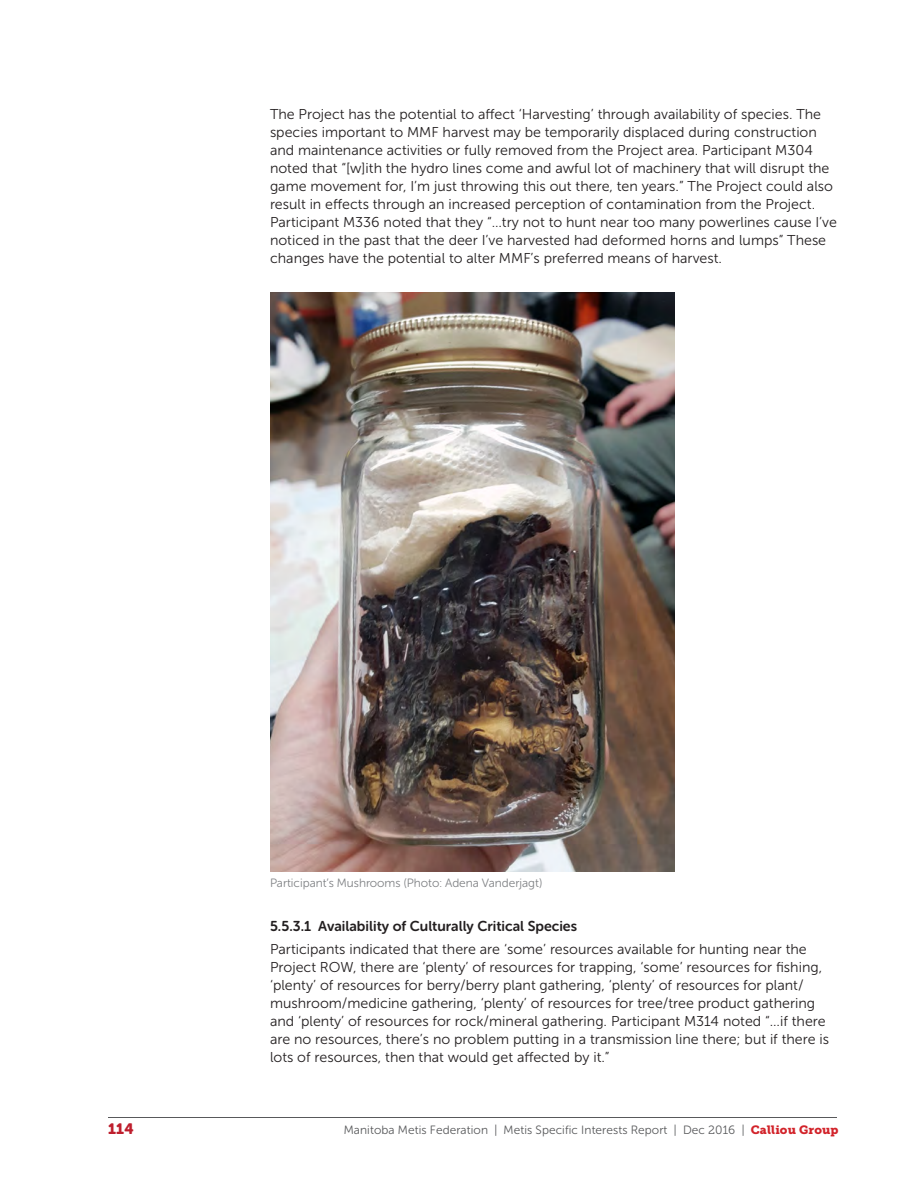
<style>
.page{position:relative;width:918px;height:1188px;background:#fff}
.page>*{position:absolute;margin:0;border:0;box-sizing:border-box;transform-origin:0 0}
.t1{font:15px "Museo Sans Rounded 900";color:#be1e2d}
.t2{font:14.25px/18px "Museo Sans 300";color:#231f20}
.t3{font:14.25px "Museo Sans Rounded 700";color:#231f20}
.t4{font:12px "Museo Sans Rounded 300";letter-spacing:.01em;color:#58595b}
.t5{font:12px "Museo Sans Rounded 300";color:#808285}
.s1{font-family:"Museo Slab 300"}
.s2{font-family:"Museo Slab 900";color:#d2232a}
</style>
<div class="page">
<hr style="left:108px;top:1117px;width:729px;height:1px;background:#58595b">
<img style="left:270px;top:293px;width:405px;height:578px">
<p class="t2" style="left:270px;top:105px;width:569px">The Project has the potential to affect ‘Harvesting’ through availability of species. The species important to MMF harvest may be temporarily displaced during construction and maintenance activities or fully removed from the Project area. Participant M304 noted that “[w]ith the hydro lines come and awful lot of machinery that will disrupt the game movement for, I’m just throwing this out there, ten years.” The Project could also result in effects through an increased perception of contamination from the Project.<br>Participant M336 noted that they “…try not to hunt near too many powerlines cause I’ve noticed in the past that the deer I’ve harvested had deformed horns and lumps” These changes have the potential to alter MMF’s preferred means of harvest.</p>
<p class="t5" style="left:270px;top:876px;width:274px">Participant’s Mushrooms (Photo: Adena Vanderjagt)</p>
<p class="t3" style="left:270px;top:918px;width:309px">5.5.3.1 Availability of Culturally Critical Species</p>
<p class="t2" style="left:270px;top:941px;width:561px">Participants indicated that there are ‘some’ resources available for hunting near the Project ROW, there are ‘plenty’ of resources for trapping, ‘some’ resources for fishing, ‘plenty’ of resources for berry/berry plant gathering, ‘plenty’ of resources for plant/ mushroom/medicine gathering, ‘plenty’ of resources for tree/tree product gathering and ‘plenty’ of resources for rock/mineral gathering. Participant M314 noted “…if there are no resources, there’s no problem putting in a transmission line there; but if there is lots of resources, then that would get affected by it.”</p>
<p class="t1" style="left:108px;top:1120px;width:27px">114</p>
<p class="t4" style="left:344px;top:1123px;width:496px">Manitoba Metis Federation | Metis Specific Interests Report | Dec <span class="s1">2016</span> | <span class="s2">Calliou Group</span></p>
</div>
